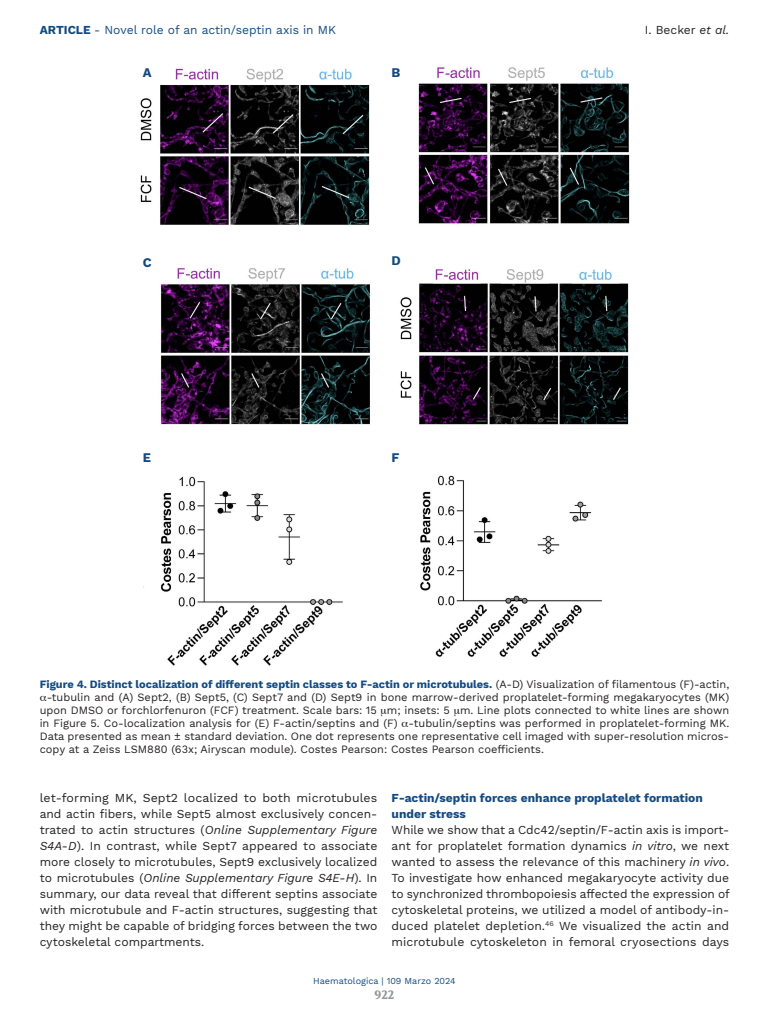
<style>
.page{position:relative;width:769px;height:1024px;background:#fff}
.page>*{position:absolute;margin:0;border:0;box-sizing:border-box;transform-origin:0 0}
.LETTERE_Figure{font:700 13px "Work Sans";color:#134a80}
.TESTO{font:12px/16px "Work Sans";color:#231f20;text-align:justify}
.TITOLETTO_Blu{font:700 12px/16px "Work Sans";color:#134a80}
.t1{font:12px "Work Sans";color:#134a80}
.t2{font:700 12px "Volkhov";color:#939598}
.DIDA_Figura{font:11px "Work Sans";color:#231f20}
.DIDA_Figura-2{font:700 11px "Work Sans";color:#134a80}
.t3{font:9px "Work Sans";color:#134a80}
.s1{font-weight:700}
.s2{font-style:italic}
.s3{font-weight:400;color:#231f20}
</style>
<div class="page">
<img style="left:140px;top:66px;width:490px;height:600px">
<p class="t1" style="left:40px;top:23px;width:297px"><span class="s1">ARTICLE</span> - Novel role of an actin/septin axis in MK</p>
<p class="TESTO" style="left:644px;top:22px;width:86px">I. Becker <span class="s2">et al.</span></p>
<p class="LETTERE_Figure" style="left:143px;top:65px;width:10px">A</p>
<p class="LETTERE_Figure" style="left:391px;top:65px;width:10px">B</p>
<p class="LETTERE_Figure" style="left:143px;top:255px;width:10px">C</p>
<p class="LETTERE_Figure" style="left:391px;top:253px;width:11px">D</p>
<p class="LETTERE_Figure" style="left:143px;top:449px;width:10px">E</p>
<p class="LETTERE_Figure" style="left:391px;top:449px;width:9px">F</p>
<p class="DIDA_Figura-2" style="left:40px;top:678px;width:690px">Figure 4. Distinct localization of different septin classes to F-actin or microtubules. <span class="s3">(A-D) Visualization of filamentous (F)-actin,</span></p>
<p class="DIDA_Figura" style="left:47px;top:690px;width:683px">-tubulin and (A) Sept2, (B) Sept5, (C) Sept7 and (D) Sept9 in bone marrow-derived proplatelet-forming megakaryocytes (MK)</p>
<p class="DIDA_Figura" style="left:40px;top:703px;width:690px">upon DMSO or forchlorfenuron (FCF) treatment. Scale bars: 15 m; insets: 5 m. Line plots connected to white lines are shown</p>
<p class="DIDA_Figura" style="left:40px;top:716px;width:690px">in Figure 5. Co-localization analysis for (E) F-actin/septins and (F) -tubulin/septins was performed in proplatelet-forming MK.</p>
<p class="DIDA_Figura" style="left:40px;top:729px;width:690px">Data presented as mean ± standard deviation. One dot represents one representative cell imaged with super-resolution micros-</p>
<p class="DIDA_Figura" style="left:40px;top:742px;width:505px">copy at a Zeiss LSM880 (63x; Airyscan module). Costes Pearson: Costes Pearson coefficients.</p>
<p class="TESTO" style="left:40px;top:790px;width:339px">let-forming MK, Sept2 localized to both microtubules and actin fibers, while Sept5 almost exclusively concen&shy;trated to actin structures (<span class="s2">Online Supplementary Figure S4A-D</span>). In contrast, while Sept7 appeared to associate more closely to microtubules, Sept9 exclusively localized to microtubules (<span class="s2">Online Supplementary Figure S4E-H</span>). In summary, our data reveal that different septins associate with microtubule and F-actin structures, suggesting that they might be capable of bridging forces between the two cytoskeletal compartments.</p>
<p class="TITOLETTO_Blu" style="left:391px;top:790px;width:313px">F-actin/septin forces enhance proplatelet formation under stress</p>
<p class="TESTO" style="left:391px;top:822px;width:339px">While we show that a Cdc42/septin/F-actin axis is import&shy;ant for proplatelet formation dynamics <span class="s2">in vitro</span>, we next wanted to assess the relevance of this machinery <span class="s2">in vivo</span>.<br>To investigate how enhanced megakaryocyte activity due to synchronized thrombopoiesis affected the expression of cytoskeletal proteins, we utilized a model of antibody-in&shy;duced platelet depletion.<sup>46</sup> We visualized the actin and microtubule cytoskeleton in femoral cryosections days</p>
<p class="t3" style="left:313px;top:975px;width:144px">Haematologica | 109 Marzo 2024</p>
<p class="t2" style="left:374px;top:987px;width:22px">922</p>
</div>
